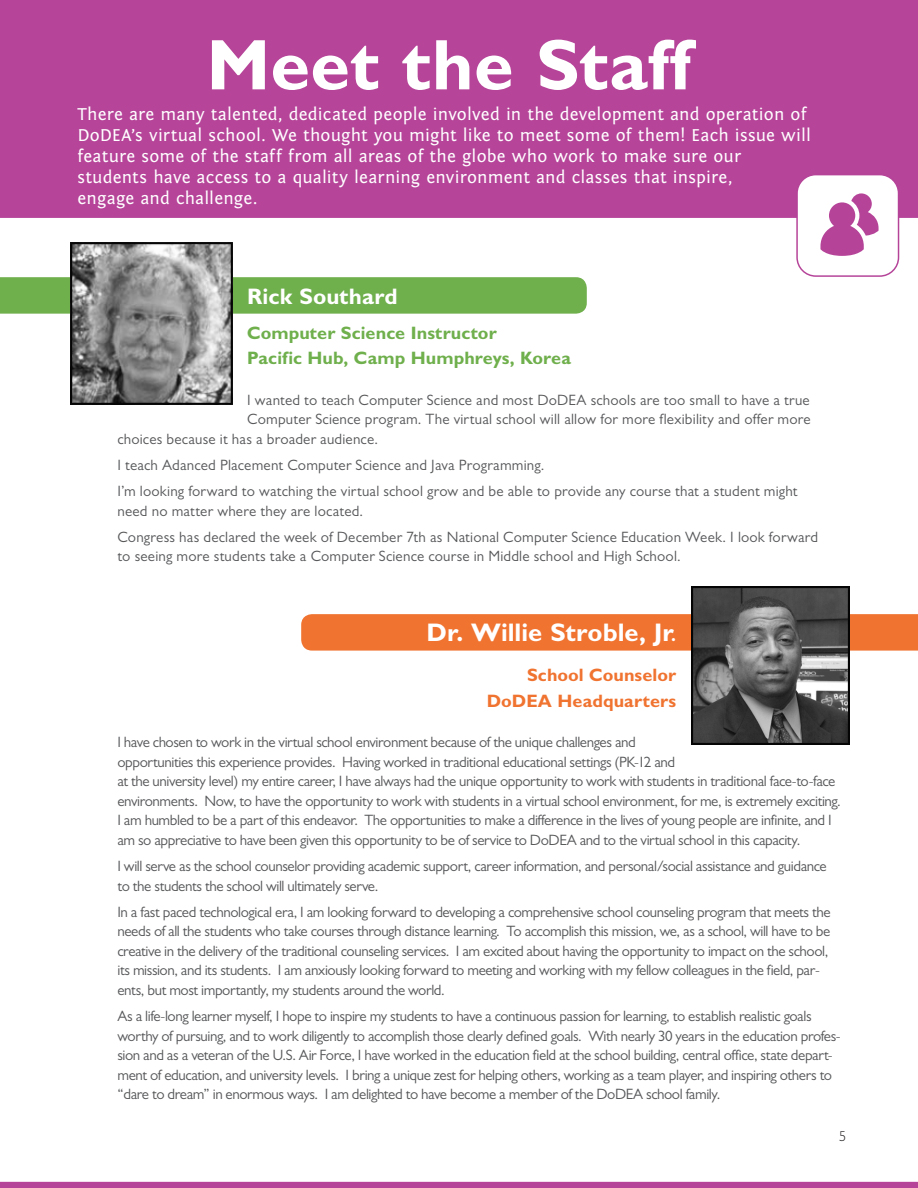
<style>
.page{position:relative;width:918px;height:1188px;background:#fff}
.page>*{position:absolute;margin:0;border:0;box-sizing:border-box;transform-origin:0 0}
.Head_A{font:700 72px "Gill Sans MT Pro";color:#fff}
.whiteHeading{font:700 25.5px "Gill Sans MT Pro";color:#fff}
.whiteHeading-2{font:700 22.5px "Gill Sans MT Pro";letter-spacing:.005em;color:#fff}
.miniHeading{font:18px/21px "Fontin Sans";letter-spacing:.01em;color:#fff}
.whiteHeading-3{font:700 18px "Gill Sans MT Pro";color:#6faf4c}
.whiteHeading-4{font:700 18px "Gill Sans MT Pro";color:#f07330}
.meetStaff{font:15px/19.5px "Gill Sans MT Pro";letter-spacing:-.025em;color:#57585a}
.meetStaff-2{font:15px/19.5px "Gill Sans MT Pro";letter-spacing:.015em;color:#57585a}
.meetStaff-3{font:15px "Gill Sans MT Pro";letter-spacing:.01em;color:#57585a}
.t1{font:300 14.25px "Gill Sans MT Pro";color:#231f20}
.s1{font-size:18px}
</style>
<div class="page">
<div style="left:301px;top:614px;width:617px;height:37px;background:#f07330"></div>
<div style="left:0;top:0;width:918px;height:218px;background:#b64499"></div>
<svg style="left:796px;top:174px;width:103px;height:103px"></svg>
<div style="left:0;top:277px;width:587px;height:37px;background:#6faf4c"></div>
<img style="left:70px;top:242px;width:162px;height:162px">
<img style="left:691px;top:586px;width:158px;height:158px">
<div style="left:0;top:1182px;width:918px;height:6px;background:#b64499"></div>
<p class="Head_A" style="left:206px;top:20px;width:486px">Meet the Staff</p>
<p class="miniHeading" style="left:77px;top:104px;width:735px">There are many talented, dedicated people involved in the development and operation of DoDEA’s virtual school. We thought you might like to meet some of them! Each issue will feature some of the staff from all areas of the globe who work to make sure our students have access to a quality learning environment and classes that inspire,<br>engage and challenge.</p>
<p class="whiteHeading-2" style="left:247px;top:283px;width:152px">Rick Southard</p>
<p class="whiteHeading-3" style="left:247px;top:321px;width:251px">Computer Science Instructor</p>
<p class="whiteHeading-3" style="left:247px;top:347px;width:325px">Pacific Hub, Camp Humphreys, Korea</p>
<p class="meetStaff-2" style="left:247px;top:390px;width:564px">I wanted to teach Computer Science and most DoDEA schools are too small to have a true</p>
<p class="meetStaff-3" style="left:247px;top:410px;width:565px">Computer Science program. The virtual school will allow for more flexibility and offer more</p>
<p class="meetStaff-3" style="left:117px;top:430px;width:262px">choices because it has a broader audience.</p>
<p class="meetStaff-2" style="left:117px;top:455px;width:428px">I teach Adanced Placement Computer Science and Java Programming.</p>
<p class="meetStaff-2" style="left:117px;top:481px;width:682px">I’m looking forward to watching the virtual school grow and be able to provide any course that a student might need no matter where they are located.</p>
<p class="meetStaff-2" style="left:117px;top:527px;width:702px">Congress has declared the week of December 7th as National Computer Science Education Week. I look forward to seeing more students take a Computer Science course in Middle school and High School.</p>
<p class="whiteHeading" style="left:427px;top:616px;width:251px">Dr. Willie Stroble, Jr<span class="s1">.</span></p>
<p class="whiteHeading-4" style="left:527px;top:664px;width:151px">School Counselor</p>
<p class="whiteHeading-4" style="left:487px;top:690px;width:191px">DoDEA Headquarters</p>
<p class="meetStaff" style="left:117px;top:732px;width:725px">I have chosen to work in the virtual school environment because of the unique challenges and<br>opportunities this experience provides. Having worked in traditional educational settings (PK-12 and<br>at the university level) my entire career, I have always had the unique opportunity to work with students in traditional face-to-face environments. Now, to have the opportunity to work with students in a virtual school environment, for me, is extremely exciting.<br>I am humbled to be a part of this endeavor. The opportunities to make a difference in the lives of young people are infinite, and I am so appreciative to have been given this opportunity to be of service to DoDEA and to the virtual school in this capacity.</p>
<p class="meetStaff" style="left:117px;top:856px;width:711px">I will serve as the school counselor providing academic support, career information, and personal/social assistance and guidance to the students the school will ultimately serve.</p>
<p class="meetStaff" style="left:117px;top:902px;width:715px">In a fast paced technological era, I am looking forward to developing a comprehensive school counseling program that meets the needs of all the students who take courses through distance learning. To accomplish this mission, we, as a school, will have to be creative in the delivery of the traditional counseling services. I am excited about having the opportunity to impact on the school, its mission, and its students. I am anxiously looking forward to meeting and working with my fellow colleagues in the field, par&shy;ents, but most importantly, my students around the world.</p>
<p class="meetStaff" style="left:117px;top:1006px;width:725px">As a life-long learner myself, I hope to inspire my students to have a continuous passion for learning, to establish realistic goals worthy of pursuing, and to work diligently to accomplish those clearly defined goals. With nearly 30 years in the education profes&shy;sion and as a veteran of the U.S. Air Force, I have worked in the education field at the school building, central office, state depart&shy;ment of education, and university levels. I bring a unique zest for helping others, working as a team player, and inspiring others to “dare to dream” in enormous ways. I am delighted to have become a member of the DoDEA school family.</p>
<p class="t1" style="left:839px;top:1128px;width:9px">5</p>
</div>
